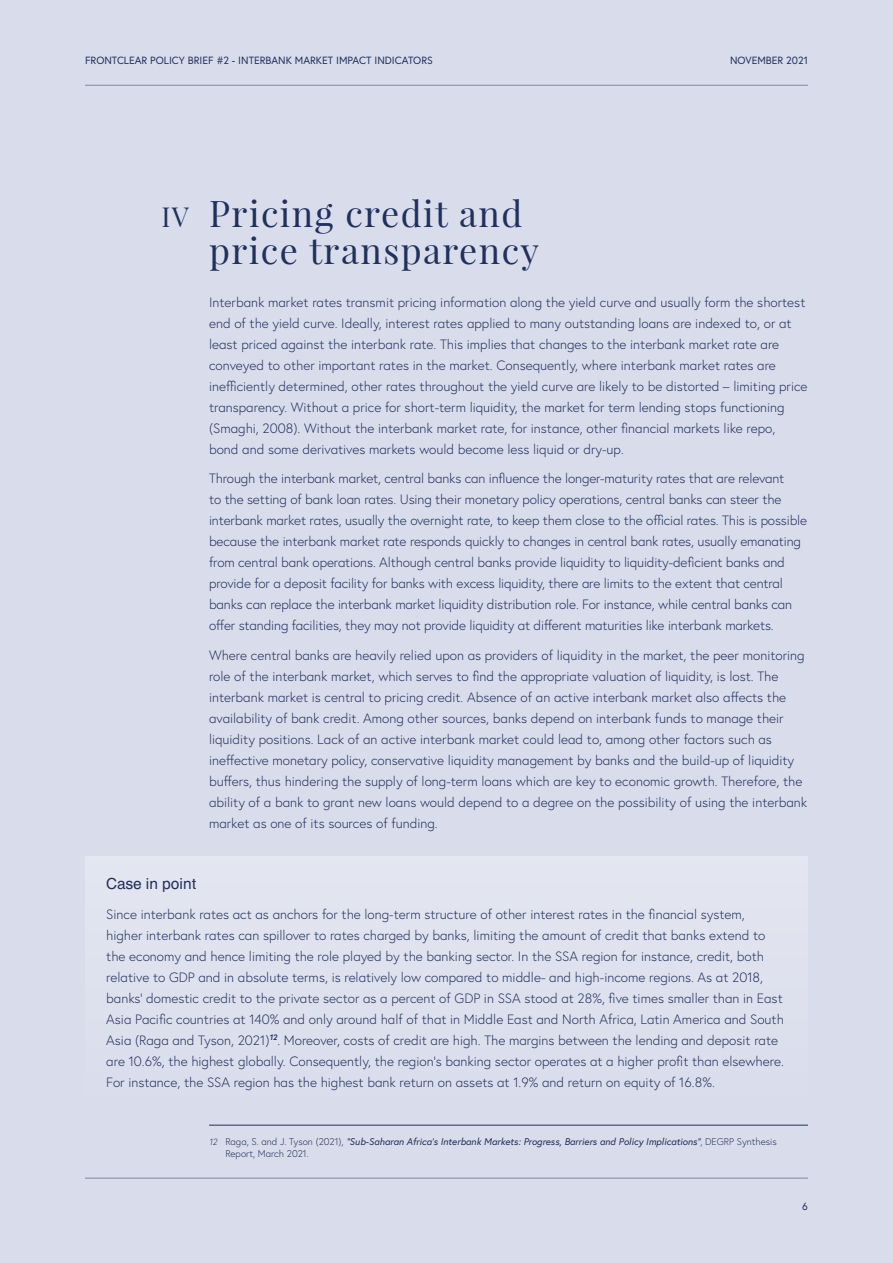
<style>
.page{position:relative;width:893px;height:1263px;background:#d9dceb}
.page>*{position:absolute;margin:0;border:0;box-sizing:border-box;transform-origin:0 0}
.t1{font:36px/37.5px "Playfair Display";letter-spacing:.04em;color:#20315e}
.t2{font:27px "Playfair Display";color:#20315e}
.t3{font:15px "Europa SB";color:#20315e}
.t4{font:300 13.5px/21px "Europa";color:#20315e}
.t5{font:10.5px "Europa";color:#20315e}
.t6{font:italic 9.75px/11.7px "Europa";color:#20315e}
.s1{font-weight:300;font-size:9px}
.s2{font-weight:300;font-style:normal}
</style>
<div class="page">
<div style="left:85px;top:856px;width:723px;height:268px;background:#dee1ed"></div>
<hr style="left:209px;top:1125px;width:599px;height:1px;background:#20315e">
<hr style="left:85px;top:1178px;width:723px;height:1px;background:#8684a3">
<hr style="left:85px;top:85px;width:723px;height:1px;background:#8684a3">
<p class="t5" style="left:85px;top:53px;width:349px">FRONTCLEAR POLICY BRIEF #2 - INTERBANK MARKET IMPACT INDICATORS</p>
<p class="t5" style="left:730px;top:53px;width:79px">NOVEMBER 2021</p>
<h2 class="t2" style="left:161px;top:200px;width:29px">IV</h2>
<h1 class="t1" style="left:209px;top:194px;width:331px">Pricing credit and price transparency</h1>
<p class="t4" style="left:209px;top:291px;width:600px">Interbank market rates transmit pricing information along the yield curve and usually form the shortest end of the yield curve. Ideally, interest rates applied to many outstanding loans are indexed to, or at least priced against the interbank rate. This implies that changes to the interbank market rate are conveyed to other important rates in the market. Consequently, where interbank market rates are inefficiently determined, other rates throughout the yield curve are likely to be distorted – limiting price transparency. Without a price for short-term liquidity, the market for term lending stops functioning (Smaghi, 2008). Without the interbank market rate, for instance, other financial markets like repo, bond and some derivatives markets would become less liquid or dry-up.</p>
<p class="t4" style="left:209px;top:468px;width:600px">Through the interbank market, central banks can influence the longer-maturity rates that are relevant<br>to the setting of bank loan rates. Using their monetary policy operations, central banks can steer the interbank market rates, usually the overnight rate, to keep them close to the official rates. This is possible because the interbank market rate responds quickly to changes in central bank rates, usually emanating from central bank operations. Although central banks provide liquidity to liquidity-deficient banks and provide for a deposit facility for banks with excess liquidity, there are limits to the extent that central banks can replace the interbank market liquidity distribution role. For instance, while central banks can offer standing facilities, they may not provide liquidity at different maturities like interbank markets.</p>
<p class="t4" style="left:209px;top:644px;width:600px">Where central banks are heavily relied upon as providers of liquidity in the market, the peer monitoring role of the interbank market, which serves to find the appropriate valuation of liquidity, is lost. The interbank market is central to pricing credit. Absence of an active interbank market also affects the availability of bank credit. Among other sources, banks depend on interbank funds to manage their liquidity positions. Lack of an active interbank market could lead to, among other factors such as ineffective monetary policy, conservative liquidity management by banks and the build-up of liquidity buffers, thus hindering the supply of long-term loans which are key to economic growth. Therefore, the ability of a bank to grant new loans would depend to a degree on the possibility of using the interbank market as one of its sources of funding.</p>
<p class="t3" style="left:106px;top:874px;width:91px">Case in point</p>
<p class="t4" style="left:106px;top:903px;width:679px">Since interbank rates act as anchors for the long-term structure of other interest rates in the financial system, higher interbank rates can spillover to rates charged by banks, limiting the amount of credit that banks extend to the economy and hence limiting the role played by the banking sector. In the SSA region for instance, credit, both relative to GDP and in absolute terms, is relatively low compared to middle- and high-income regions. As at 2018, banks’ domestic credit to the private sector as a percent of GDP in SSA stood at 28%, five times smaller than in East Asia Pacific countries at 140% and only around half of that in Middle East and North Africa, Latin America and South Asia (Raga and Tyson, 2021)<sup>12</sup>. Moreover, costs of credit are high. The margins between the lending and deposit rate are 10.6%, the highest globally. Consequently, the region’s banking sector operates at a higher profit than elsewhere.<br>For instance, the SSA region has the highest bank return on assets at 1.9% and return on equity of 16.8%.</p>
<p class="t6" style="left:225px;top:1136px;width:553px;text-indent:-16px"><span class="s1">12</span> <span class="s2">Raga, S. and J. Tyson (2021),</span> “Sub-Saharan Africa’s Interbank Markets: Progress, Barriers and Policy Implications”<span class="s2">, DEGRP Synthesis<br>Report, March 2021.</span></p>
<p class="t5" style="left:802px;top:1199px;width:7px">6</p>
</div>
